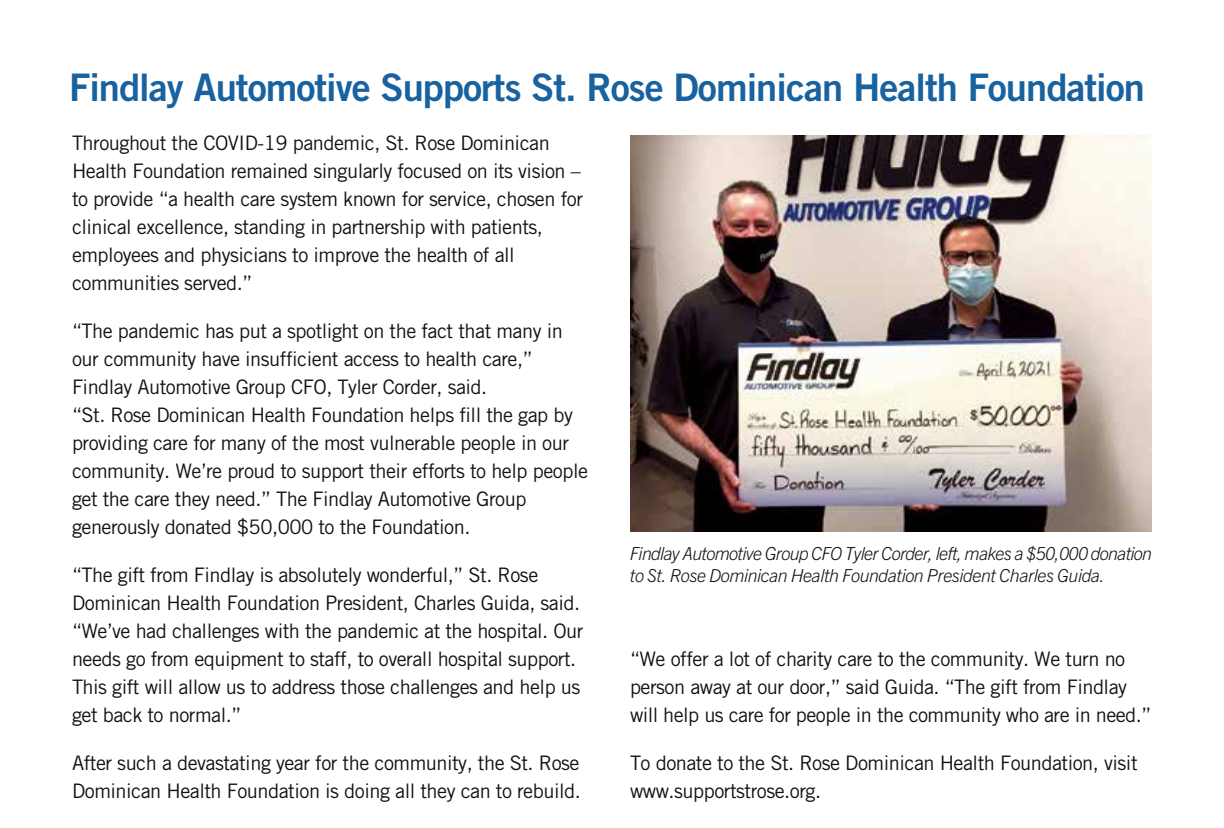
<style>
.page{position:relative;width:1224px;height:828px;background:#fff}
.page>*{position:absolute;margin:0;border:0;box-sizing:border-box;transform-origin:0 0}
.t1{font:38px "Trade Gothic Bold Two";letter-spacing:-.025em;color:#1862a0}
.t2{font:20px/28px "Trade Gothic";letter-spacing:-.025em;color:#121212}
.t3{font:italic 300 18px/21.6px "Trade Gothic Next LT Pro";letter-spacing:-.04em;color:#121212}
</style>
<div class="page">
<img style="left:630px;top:135px;width:522px;height:396px">
<h1 class="t1" style="left:69px;top:64px;width:1077px">Findlay Automotive Supports St. Rose Dominican Health Foundation</h1>
<p class="t2" style="left:72px;top:128px;width:513px">Throughout the COVID-19 pandemic, St. Rose Dominican Health Foundation remained singularly focused on its vision – to provide “a health care system known for service, chosen for clinical excellence, standing in partnership with patients, employees and physicians to improve the health of all communities served.”</p>
<p class="t2" style="left:72px;top:316px;width:518px">“The pandemic has put a spotlight on the fact that many in our community have insufficient access to health care,” Findlay Automotive Group CFO, Tyler Corder, said.<br>“St. Rose Dominican Health Foundation helps fill the gap by providing care for many of the most vulnerable people in our community. We’re proud to support their efforts to help people get the care they need.” The Findlay Automotive Group generously donated $50,000 to the Foundation.</p>
<p class="t2" style="left:72px;top:560px;width:513px">“The gift from Findlay is absolutely wonderful,” St. Rose Dominican Health Foundation President, Charles Guida, said. “We’ve had challenges with the pandemic at the hospital. Our needs go from equipment to staff, to overall hospital support.<br>This gift will allow us to address those challenges and help us get back to normal.”</p>
<p class="t2" style="left:72px;top:748px;width:510px">After such a devastating year for the community, the St. Rose<br>Dominican Health Foundation is doing all they can to rebuild.</p>
<p class="t3" style="left:630px;top:541px;width:524px">Findlay Automotive Group CFO Tyler Corder, left, makes a $50,000 donation to St. Rose Dominican Health Foundation President Charles Guida.</p>
<p class="t2" style="left:630px;top:644px;width:523px">“We offer a lot of charity care to the community. We turn no person away at our door,” said Guida. “The gift from Findlay will help us care for people in the community who are in need.”</p>
<p class="t2" style="left:630px;top:748px;width:509px">To donate to the St. Rose Dominican Health Foundation, visit www.supportstrose.org.</p>
</div>
